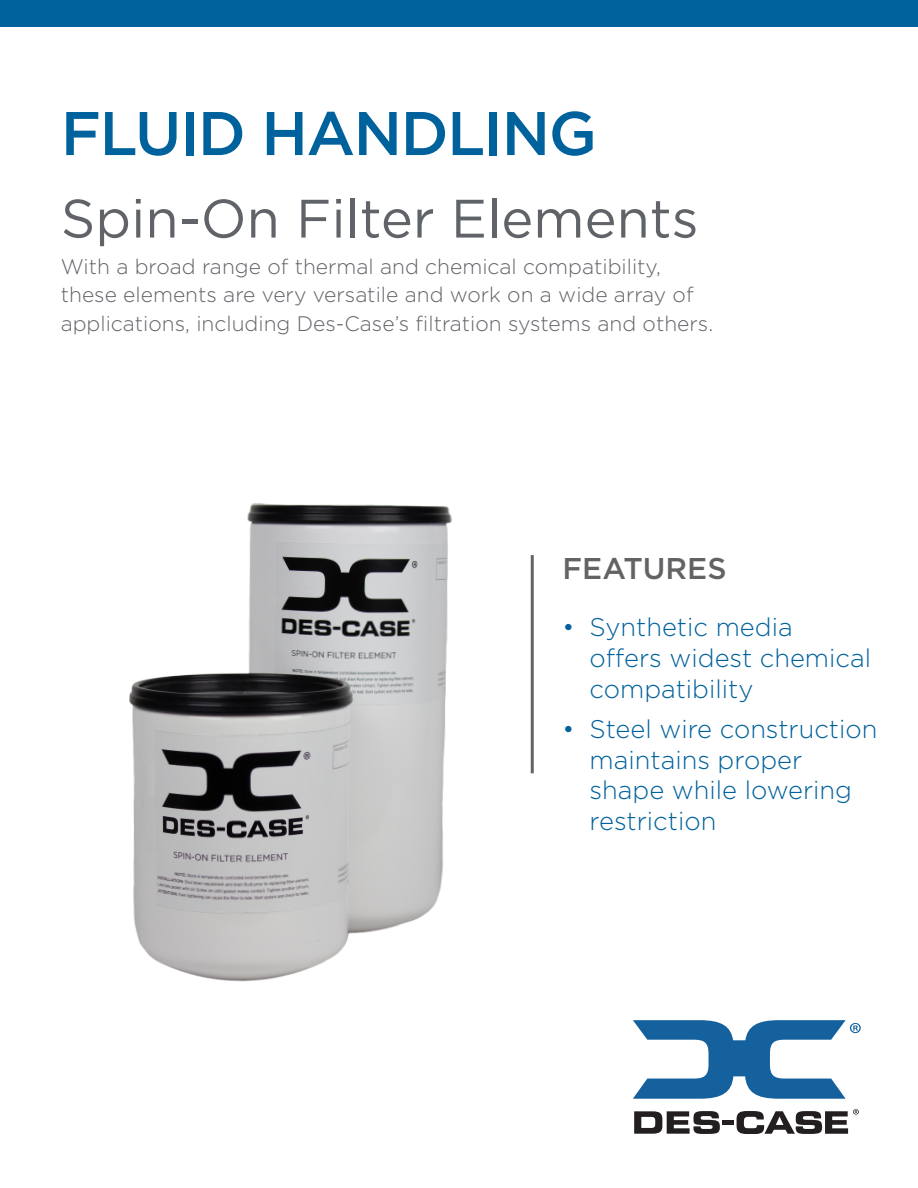
<style>
.page{position:relative;width:918px;height:1188px;background:#fff}
.page>*{position:absolute;margin:0;border:0;box-sizing:border-box;transform-origin:0 0}
.t1{font:500 61.5px "Gotham";letter-spacing:-.025em;color:#00629c}
.t2{font:54px "Gotham";color:#606368}
.t3{font:500 30px "Gotham";color:#636366}
.t4{font:300 25.5px/30.6px "Gotham";color:#00619c}
.t5{font:300 21px/28.5px "Gotham";color:#606368}
</style>
<div class="page">
<hr style="left:531px;top:555px;width:3px;height:218px;background:#636366">
<svg style="left:633px;top:1020px;width:228px;height:79px"></svg>
<svg style="left:634px;top:1111px;width:86px;height:23px"></svg>
<div style="left:722px;top:1120px;width:12px;height:5px;background:#231f20"></div>
<svg style="left:737px;top:1109px;width:122px;height:25px"></svg>
<div style="left:0;top:0;width:918px;height:27px;background:#00629c"></div>
<img style="left:129px;top:503px;width:323px;height:479px">
<p class="t1" style="left:61px;top:93px;width:538px">FLUID HANDLING</p>
<p class="t2" style="left:61px;top:184px;width:639px">Spin-On Filter Elements</p>
<p class="t5" style="left:61px;top:251px;width:654px">With a broad range of thermal and chemical compatibility, these elements are very versatile and work on a wide array of applications, including Des-Case’s filtration systems and others.</p>
<p class="t3" style="left:563px;top:549px;width:165px">FEATURES</p>
<p class="t4" style="left:590px;top:611px;width:283px;text-indent:-27px">• Synthetic media offers widest chemical compatibility</p>
<p class="t4" style="left:590px;top:713px;width:289px;text-indent:-27px">• Steel wire construction maintains proper shape while lowering restriction</p>
</div>
